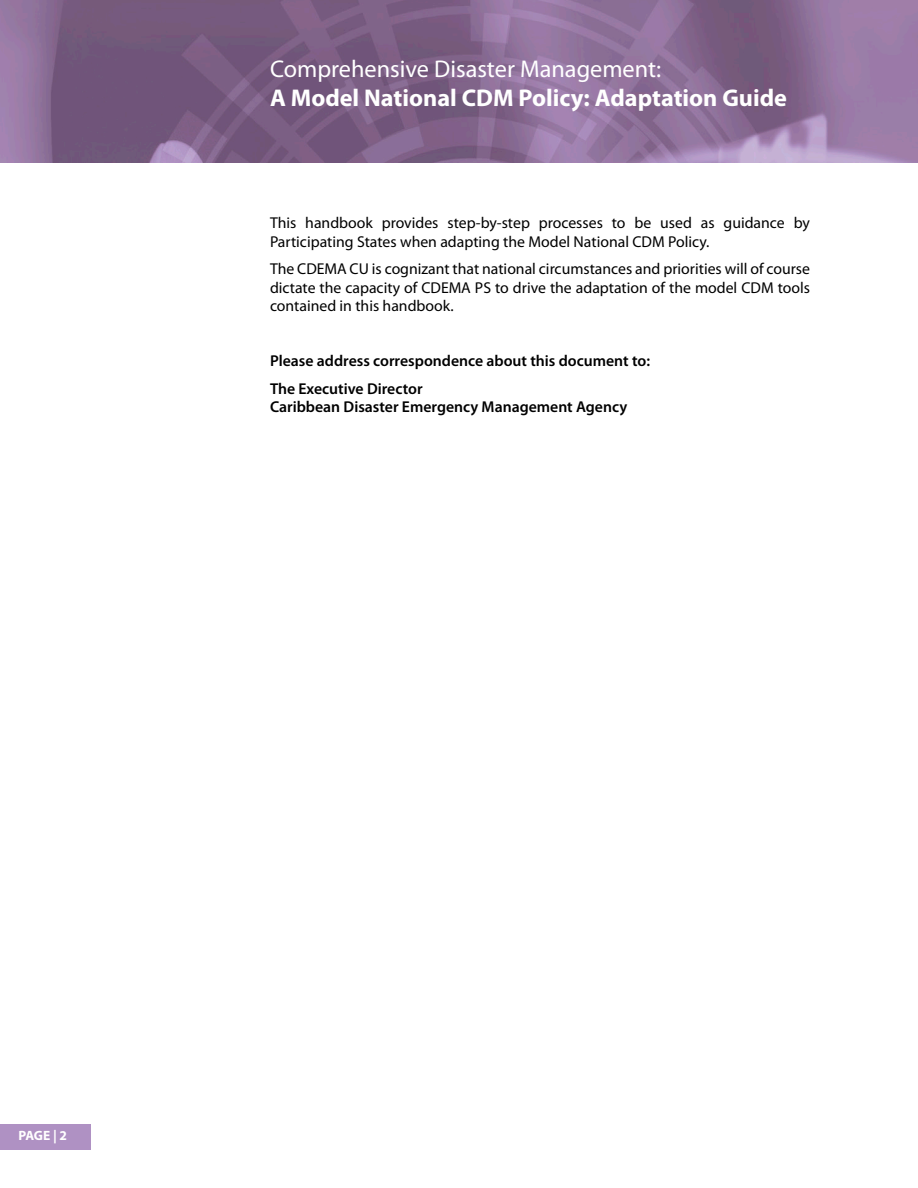
<style>
.page{position:relative;width:918px;height:1188px;background:#fff}
.page>*{position:absolute;margin:0;border:0;box-sizing:border-box;transform-origin:0 0}
.t1{font:700 24.3px "Myriad Pro";color:#fff}
.t2{font:24.3px "Myriad Pro";color:#fff}
.Body_Text{font:15.75px/18.8px "Myriad Pro";color:#000}
.Body_Text-2{font:600 15.75px/18.8px "Myriad Pro";color:#000}
.t3{font:700 13.5px "Myriad Pro";color:#fff}
</style>
<div class="page">
<img style="left:0;top:0;width:918px;height:162px">
<div style="left:0;top:1125px;width:90px;height:25px;background:#af91c3"></div>
<p class="t2" style="left:270px;top:56px;width:393px">Comprehensive Disaster Management:</p>
<p class="t1" style="left:270px;top:84px;width:519px">A Model National CDM Policy: Adaptation Guide</p>
<p class="Body_Text" style="left:270px;top:213px;width:541px">This handbook provides step-by-step processes to be used as guidance by<br>Participating States when adapting the Model National CDM Policy.</p>
<p class="Body_Text" style="left:270px;top:260px;width:542px;text-align:justify">The CDEMA CU is cognizant that national circumstances and priorities will of course dictate the capacity of CDEMA PS to drive the adaptation of the model CDM tools contained in this handbook.</p>
<p class="Body_Text-2" style="left:270px;top:352px;width:382px">Please address correspondence about this document to:</p>
<p class="Body_Text-2" style="left:270px;top:379px;width:359px">The Executive Director<br>Caribbean Disaster Emergency Management Agency</p>
<p class="t3" style="left:18px;top:1128px;width:50px">PAGE | 2</p>
</div>
